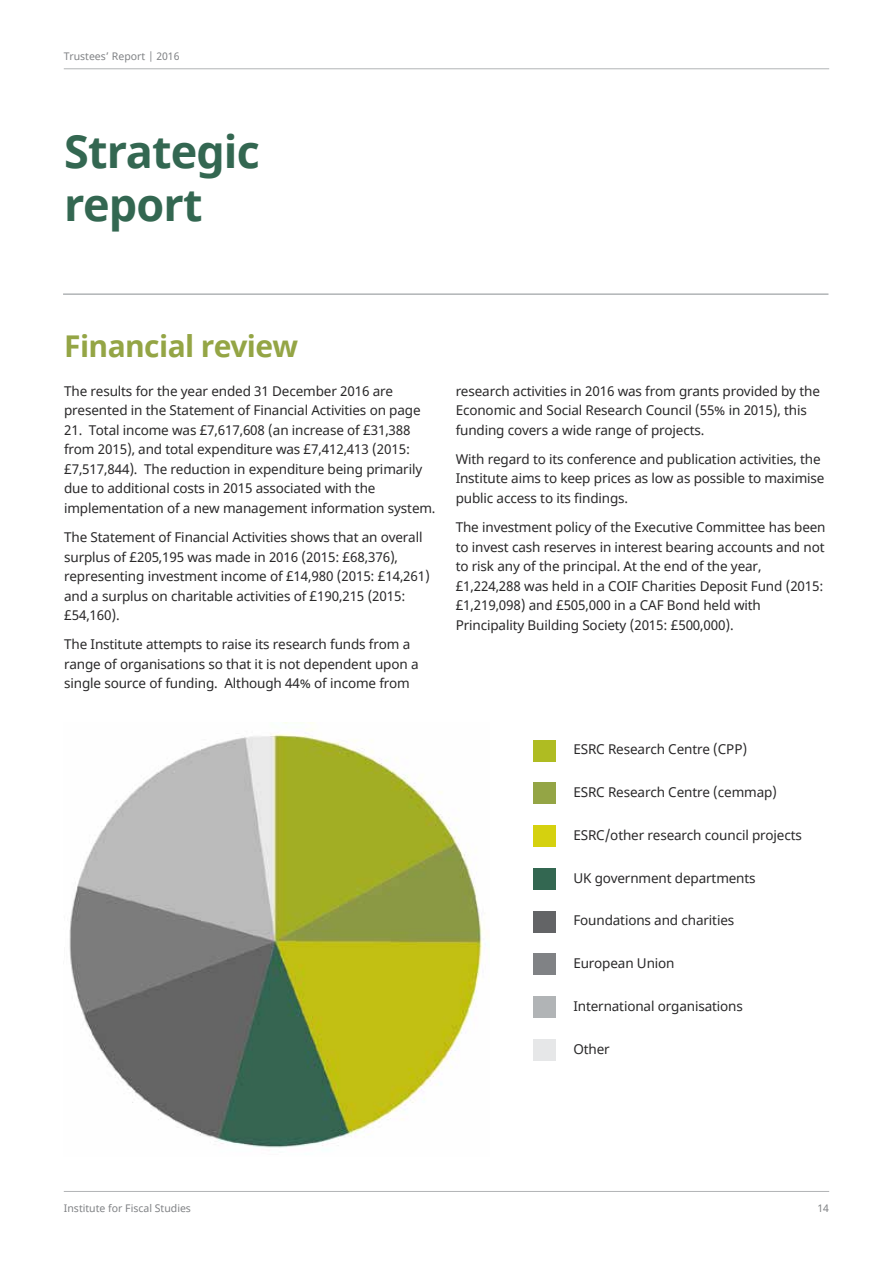
<style>
.page{position:relative;width:893px;height:1263px;background:#fff}
.page>*{position:absolute;margin:0;border:0;box-sizing:border-box;transform-origin:0 0}
.t1{font:700 45px/52.5px "Noto Sans";letter-spacing:-.02em;color:#336751}
.t2{font:700 30px "Noto Sans";letter-spacing:-.02em;color:#94a545}
.t3{font:13.5px/19.5px "Noto Sans";letter-spacing:-.01em;color:#292829}
.t4{font:10.5px "Noto Sans";color:#808285}
</style>
<div class="page">
<hr style="left:64px;top:1191px;width:765px;height:1px;background:#b1b4b6">
<hr style="left:64px;top:68px;width:765px;height:1px;background:#b1b4b6">
<hr style="left:63px;top:293px;width:765px;height:2px;background:#b1b4b6">
<img style="left:69px;top:723px;width:417px;height:425px">
<div style="left:533px;top:740px;width:22px;height:21px;background:#afbc22"></div>
<div style="left:533px;top:783px;width:22px;height:21px;background:#94a545"></div>
<div style="left:533px;top:825px;width:22px;height:22px;background:#d5d10f"></div>
<div style="left:533px;top:911px;width:22px;height:21px;background:#636466"></div>
<div style="left:533px;top:868px;width:22px;height:21px;background:#336751"></div>
<div style="left:533px;top:954px;width:22px;height:21px;background:#808285"></div>
<div style="left:533px;top:996px;width:22px;height:22px;background:#b1b4b6"></div>
<div style="left:533px;top:1039px;width:22px;height:21px;background:#e6e7e8"></div>
<p class="t4" style="left:64px;top:49px;width:117px">Trustees’ Report | 2016</p>
<h1 class="t1" style="left:64px;top:127px;width:197px">Strategic report</h1>
<h2 class="t2" style="left:64px;top:325px;width:235px">Financial review</h2>
<p class="t3" style="left:64px;top:382px;width:358px">The results for the year ended 31 December 2016 are presented in the Statement of Financial Activities on page</p>
<p class="t3" style="left:64px;top:421px;width:373px">21. Total income was £7,617,608 (an increase of £31,388 from 2015), and total expenditure was £7,412,413 (2015: £7,517,844). The reduction in expenditure being primarily due to additional costs in 2015 associated with the implementation of a new management information system.</p>
<p class="t3" style="left:64px;top:528px;width:367px">The Statement of Financial Activities shows that an overall surplus of £205,195 was made in 2016 (2015: £68,376), representing investment income of £14,980 (2015: £14,261) and a surplus on charitable activities of £190,215 (2015: £54,160).</p>
<p class="t3" style="left:64px;top:635px;width:356px">The Institute attempts to raise its research funds from a range of organisations so that it is not dependent upon a single source of funding. Although 44% of income from</p>
<p class="t3" style="left:456px;top:382px;width:366px">research activities in 2016 was from grants provided by the<br>Economic and Social Research Council (55% in 2015), this funding covers a wide range of projects.</p>
<p class="t3" style="left:456px;top:450px;width:370px">With regard to its conference and publication activities, the<br>Institute aims to keep prices as low as possible to maximise public access to its findings.</p>
<p class="t3" style="left:456px;top:518px;width:371px">The investment policy of the Executive Committee has been to invest cash reserves in interest bearing accounts and not to risk any of the principal. At the end of the year, £1,224,288 was held in a COIF Charities Deposit Fund (2015: £1,219,098) and £505,000 in a CAF Bond held with Principality Building Society (2015: £500,000).</p>
<p class="t3" style="left:573px;top:740px;width:175px">ESRC Research Centre (CPP)</p>
<p class="t3" style="left:573px;top:783px;width:205px">ESRC Research Centre (cemmap)</p>
<p class="t3" style="left:573px;top:826px;width:230px">ESRC/other research council projects</p>
<p class="t3" style="left:573px;top:868px;width:184px">UK government departments</p>
<p class="t3" style="left:573px;top:911px;width:162px">Foundations and charities</p>
<p class="t3" style="left:573px;top:954px;width:103px">European Union</p>
<p class="t3" style="left:573px;top:997px;width:171px">International organisations</p>
<p class="t3" style="left:573px;top:1039px;width:38px">Other</p>
<p class="t4" style="left:64px;top:1201px;width:129px">Institute for Fiscal Studies</p>
<p class="t4" style="left:817px;top:1201px;width:13px">14</p>
</div>
